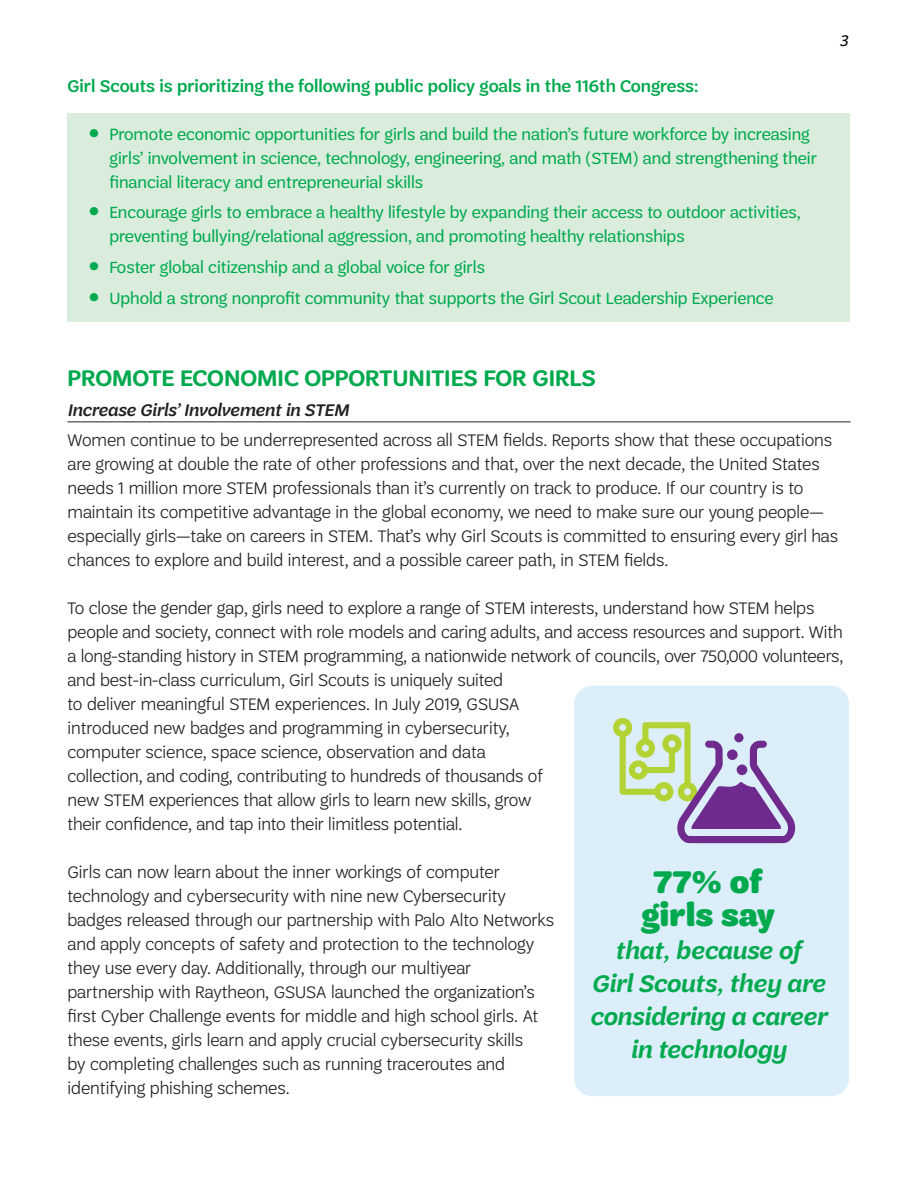
<style>
.page{position:relative;width:918px;height:1188px;background:#fff}
.page>*{position:absolute;margin:0;border:0;box-sizing:border-box;transform-origin:0 0}
.Call-outs{font:900 33px "Trefoil Sans";color:#00a94e}
.Call-outs-2{font:italic 600 25.5px/33px "Trefoil Sans";color:#00a94e;text-align:center}
.Suhed{font:600 24px "Trefoil Sans";color:#00a94e}
.Body_Copy{font:300 18px/24px "Trefoil Sans";color:#231f20}
.Body_Copy-2{font:500 18px "Trefoil Sans";color:#00a94e}
.Body_cross_heds{font:italic 500 18px "Trefoil Sans";color:#231f20}
.t1{font:17.4px/24px "Trefoil Sans";color:#00a94e}
.t2{font:italic 16.5px "Trefoil Sans";color:#000}
.s1{font-weight:300;font-size:46.5px}
</style>
<div class="page">
<div style="left:68px;top:113px;width:782px;height:208px;background:#daeddd"></div>
<hr style="left:68px;top:422px;width:782px;height:1px;background:#231f20">
<div style="left:574px;top:686px;width:275px;height:410px;background:#dbeef9;border-radius:18px"></div>
<div style="left:613px;top:718px;width:19px;height:19px;border:6px solid #b3d234;border-radius:50%"></div>
<svg style="left:617px;top:719px;width:178px;height:124px"></svg>
<p class="Body_Copy-2" style="left:68px;top:76px;width:632px">Girl Scouts is prioritizing the following public policy goals in the 116th Congress:</p>
<p class="t1" style="left:110px;top:122px;width:709px;text-indent:-22px"><span class="s1">•</span> Promote economic opportunities for girls and build the nation’s future workforce by increasing girls’ involvement in science, technology, engineering, and math (STEM) and strengthening their financial literacy and entrepreneurial skills</p>
<p class="t1" style="left:110px;top:201px;width:693px;text-indent:-22px"><span class="s1">•</span> Encourage girls to embrace a healthy lifestyle by expanding their access to outdoor activities, preventing bullying/relational aggression, and promoting healthy relationships</p>
<p class="t1" style="left:87px;top:255px;width:400px"><span class="s1">•</span> Foster global citizenship and a global voice for girls</p>
<p class="t1" style="left:87px;top:286px;width:688px"><span class="s1">•</span> Uphold a strong nonprofit community that supports the Girl Scout Leadership Experience</p>
<p class="t2" style="left:839px;top:31px;width:10px">3</p>
<p class="Suhed" style="left:68px;top:364px;width:530px">PROMOTE ECONOMIC OPPORTUNITIES FOR GIRLS</p>
<p class="Body_cross_heds" style="left:68px;top:400px;width:283px">Increase Girls’ Involvement in STEM</p>
<p class="Body_Copy" style="left:68px;top:428px;width:772px">Women continue to be underrepresented across all STEM fields. Reports show that these occupations are growing at double the rate of other professions and that, over the next decade, the United States needs 1 million more STEM professionals than it’s currently on track to produce. If our country is to maintain its competitive advantage in the global economy, we need to make sure our young people— especially girls—take on careers in STEM. That’s why Girl Scouts is committed to ensuring every girl has chances to explore and build interest, and a possible career path, in STEM fields.</p>
<p class="Body_Copy" style="left:68px;top:596px;width:778px">To close the gender gap, girls need to explore a range of STEM interests, understand how STEM helps people and society, connect with role models and caring adults, and access resources and support. With a long-standing history in STEM programming, a nationwide network of councils, over 750,000 volunteers, and best-in-class curriculum, Girl Scouts is uniquely suited<br>to deliver meaningful STEM experiences. In July 2019, GSUSA<br>introduced new badges and programming in cybersecurity,<br>computer science, space science, observation and data<br>collection, and coding, contributing to hundreds of thousands of<br>new STEM experiences that allow girls to learn new skills, grow<br>their confidence, and tap into their limitless potential.</p>
<p class="Body_Copy" style="left:68px;top:860px;width:488px">Girls can now learn about the inner workings of computer technology and cybersecurity with nine new Cybersecurity badges released through our partnership with Palo Alto Networks and apply concepts of safety and protection to the technology they use every day. Additionally, through our multiyear partnership with Raytheon, GSUSA launched the organization’s first Cyber Challenge events for middle and high school girls. At these events, girls learn and apply crucial cybersecurity skills<br>by completing challenges such as running traceroutes and identifying phishing schemes.</p>
<p class="Call-outs" style="left:653px;top:863px;width:112px">77% of</p>
<p class="Call-outs" style="left:641px;top:896px;width:135px">girls say</p>
<p class="Call-outs-2" style="left:590px;top:934px;width:239px">that, because of<br>Girl Scouts, they are considering a career in technology</p>
</div>
